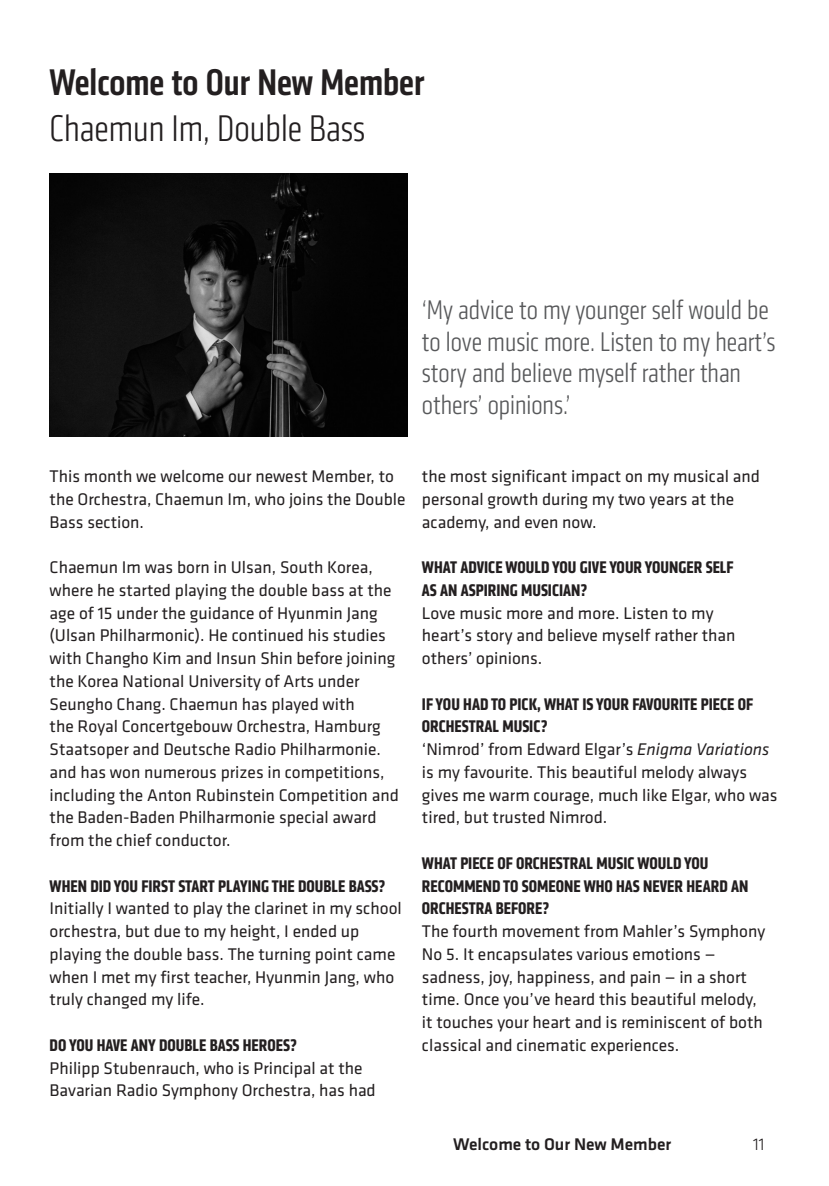
<style>
.page{position:relative;width:829px;height:1186px;background:#fff}
.page>*{position:absolute;margin:0;border:0;box-sizing:border-box;transform-origin:0 0}
.Page_Title{font:500 38.5px "Klavika Condensed";color:#231f20}
.Page_Title-2{font:300 38.5px "Klavika Condensed";color:#231f20}
.t1{font:300 28px/31.5px "Klavika Condensed";color:#57585a}
.t2{font:17.5px/22.8px "Klavika";color:#231f20}
.t3{font:500 17.5px "Klavika";color:#231f20}
.t4{font:300 17.5px "Klavika";color:#231f20}
.s1{font-family:"Klavika Condensed";font-weight:700}
.s2{font-style:italic}
</style>
<div class="page">
<img style="left:50px;top:173px;width:357px;height:263px">
<p class="Page_Title" style="left:50px;top:58px;width:376px">Welcome to Our New Member</p>
<p class="Page_Title-2" style="left:50px;top:107px;width:317px">Chaemun Im, Double Bass</p>
<p class="t1" style="left:422px;top:295px;width:355px">‘My advice to my younger self would be to love music more. Listen to my heart’s story and believe myself rather than others’ opinions.’</p>
<p class="t2" style="left:50px;top:464px;width:357px">This month we welcome our newest Member, to the Orchestra, Chaemun Im, who joins the Double<br>Bass section.</p>
<p class="t2" style="left:50px;top:555px;width:350px">Chaemun Im was born in Ulsan, South Korea, where he started playing the double bass at the age of 15 under the guidance of Hyunmin Jang (Ulsan Philharmonic). He continued his studies with Changho Kim and Insun Shin before joining the Korea National University of Arts under Seungho Chang. Chaemun has played with<br>the Royal Concertgebouw Orchestra, Hamburg Staatsoper and Deutsche Radio Philharmonie. and has won numerous prizes in competitions, including the Anton Rubinstein Competition and the Baden-Baden Philharmonie special award from the chief conductor.</p>
<p class="t2" style="left:50px;top:874px;width:353px"><span class="s1">WHEN DID YOU FIRST START PLAYING THE DOUBLE BASS?<br></span>Initially I wanted to play the clarinet in my school orchestra, but due to my height, I ended up playing the double bass. The turning point came when I met my first teacher, Hyunmin Jang, who truly changed my life.</p>
<p class="t2" style="left:50px;top:1033px;width:327px"><span class="s1">DO YOU HAVE ANY DOUBLE BASS HEROES?<br></span>Philipp Stubenrauch, who is Principal at the<br>Bavarian Radio Symphony Orchestra, has had</p>
<p class="t2" style="left:422px;top:464px;width:339px">the most significant impact on my musical and personal growth during my two years at the academy, and even now.</p>
<p class="t2" style="left:422px;top:555px;width:315px"><span class="s1">WHAT ADVICE WOULD YOU GIVE YOUR YOUNGER SELF AS AN ASPIRING MUSICIAN?<br></span>Love music more and more. Listen to my heart’s story and believe myself rather than others’ opinions.</p>
<p class="t2" style="left:422px;top:692px;width:357px"><span class="s1">IF YOU HAD TO PICK, WHAT IS YOUR FAVOURITE PIECE OF ORCHESTRAL MUSIC?<br></span>‘Nimrod’ from Edward Elgar’s <span class="s2">Enigma Variations </span>is my favourite. This beautiful melody always gives me warm courage, much like Elgar, who was tired, but trusted Nimrod.</p>
<p class="t2" style="left:422px;top:851px;width:345px"><span class="s1">WHAT PIECE OF ORCHESTRAL MUSIC WOULD YOU RECOMMEND TO SOMEONE WHO HAS NEVER HEARD AN ORCHESTRA BEFORE?<br></span>The fourth movement from Mahler’s Symphony No 5. It encapsulates various emotions — sadness, joy, happiness, and pain — in a short time. Once you’ve heard this beautiful melody, it touches your heart and is reminiscent of both classical and cinematic experiences.</p>
<p class="t3" style="left:453px;top:1131px;width:220px">Welcome to Our New Member</p>
<p class="t4" style="left:753px;top:1133px;width:13px">11</p>
</div>
